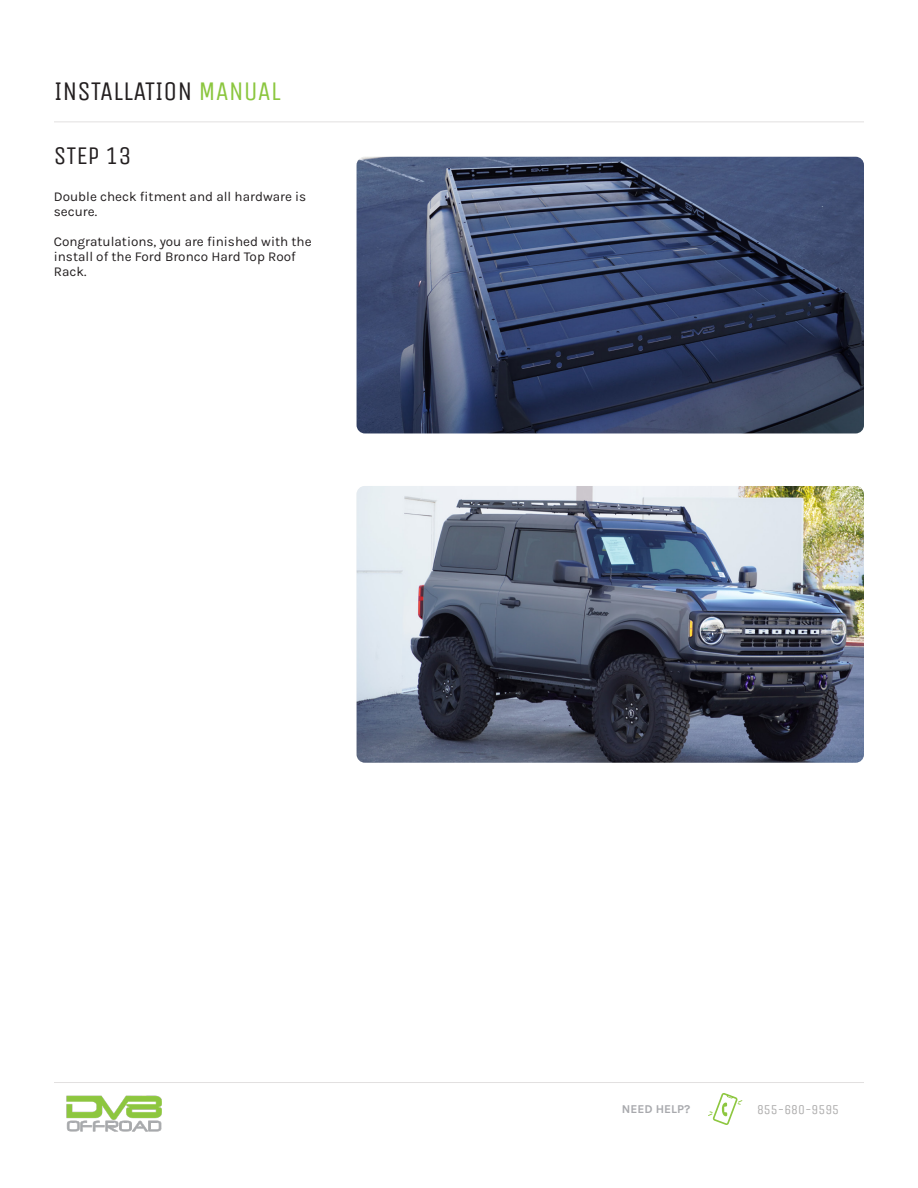
<style>
.page{position:relative;width:918px;height:1188px;background:#fff}
.page>*{position:absolute;margin:0;border:0;box-sizing:border-box;transform-origin:0 0}
.t1{font:27px "Unica One";color:#231f20}
.t2{font:25.5px "Unica One";color:#231f20}
.Body{font:13.5px/15px "Karla";color:#231f20}
.t3{font:13.5px "Unica One";color:#aeadad}
.t4{font:700 12px "Karla";color:#a8a9ad}
.s1{color:#8bc63e}
</style>
<div class="page">
<img style="left:357px;top:157px;width:507px;height:276px">
<svg style="left:708px;top:1093px;width:34px;height:32px"></svg>
<hr style="left:54px;top:122px;width:810px;height:1px;background:#e2e0e0">
<hr style="left:54px;top:1082px;width:810px;height:1px;background:#e2e0e0">
<img style="left:66px;top:1095px;width:96px;height:37px">
<img style="left:357px;top:486px;width:507px;height:277px">
<p class="t1" style="left:54px;top:76px;width:228px">INSTALLATION <span class="s1">MANUAL</span></p>
<p class="t2" style="left:54px;top:141px;width:79px">STEP 13</p>
<p class="Body" style="left:54px;top:189px;width:254px">Double check fitment and all hardware is secure.</p>
<p class="Body" style="left:54px;top:234px;width:259px">Congratulations, you are finished with the install of the Ford Bronco Hard Top Roof<br>Rack.</p>
<p class="t4" style="left:622px;top:1101px;width:70px">NEED HELP?</p>
<p class="t3" style="left:757px;top:1102px;width:84px">855-680-9595</p>
</div>
